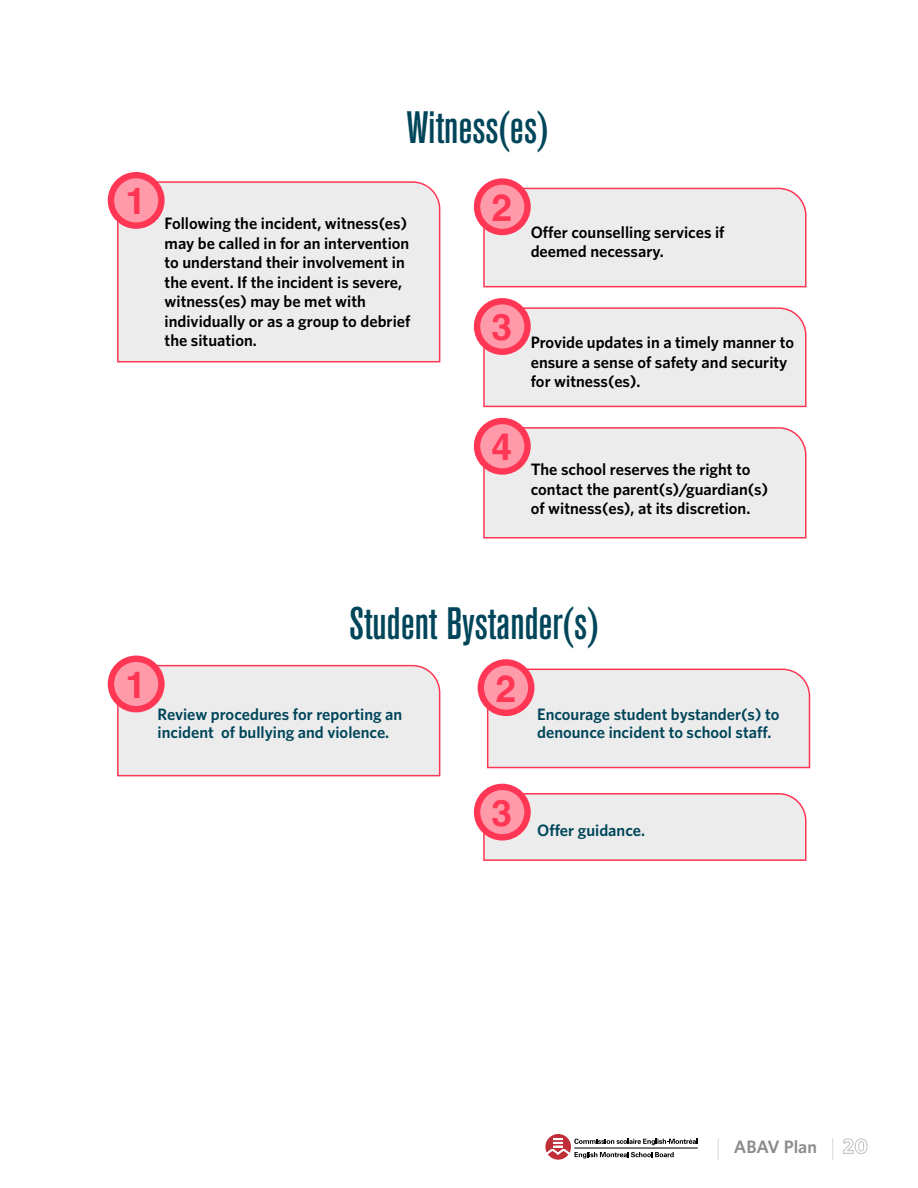
<style>
.page{position:relative;width:918px;height:1188px;background:#fff}
.page>*{position:absolute;margin:0;border:0;box-sizing:border-box;transform-origin:0 0}
.t1{font:500 condensed 45px "Akzidenz Grotesk BE";color:#00455a}
.t2{font:700 37.2px "Helvetica";color:#ff3654}
.t3{font:600 18px "Whitney";color:#8c8c8c}
.t4{font:600 16.5px/19.5px "Whitney";color:#000}
.t5{font:600 16.5px/18px "Whitney";color:#00455a}
.s1{font-weight:700;font-size:21px;color:#bfbfbf}
</style>
<div class="page">
<svg style="left:545px;top:1134px;width:153px;height:26px"></svg>
<hr style="left:574px;top:1148px;width:124px;height:1px;background:#000">
<svg style="left:718px;top:1138px;width:1px;height:22px"></svg>
<svg style="left:832px;top:1138px;width:1px;height:22px"></svg>
<div style="left:116px;top:181px;width:325px;height:182px;background:#ececec"></div>
<svg style="left:111px;top:175px;width:50px;height:51px;background:#ff8c9e"></svg>
<div style="left:108px;top:172px;width:57px;height:57px;border:6px solid #ff3654;border-radius:50%"></div>
<div style="left:482px;top:426px;width:325px;height:113px;background:#ececec"></div>
<svg style="left:477px;top:421px;width:51px;height:50px;background:#ff8c9e"></svg>
<div style="left:474px;top:418px;width:57px;height:57px;border:6px solid #ff3654;border-radius:50%"></div>
<svg style="left:482px;top:792px;width:325px;height:69px;background:#ede2e4"></svg>
<svg style="left:477px;top:787px;width:51px;height:50px;background:#ff8c9e"></svg>
<div style="left:474px;top:784px;width:57px;height:57px;border:6px solid #ff3654;border-radius:50%"></div>
<svg style="left:116px;top:664px;width:325px;height:113px;background:#ede5e6"></svg>
<div style="left:111px;top:659px;width:50px;height:50px;background:#ff9aaa;border-radius:50%"></div>
<div style="left:108px;top:656px;width:57px;height:56px;border:6px solid #ff3654;border-radius:50%"></div>
<svg style="left:482px;top:187px;width:325px;height:101px;background:#ede5e6"></svg>
<svg style="left:477px;top:182px;width:51px;height:50px;background:#ff8c9e"></svg>
<div style="left:474px;top:178px;width:57px;height:57px;border:6px solid #ff3654;border-radius:50%"></div>
<svg style="left:486px;top:668px;width:325px;height:101px;background:#ede5e6"></svg>
<div style="left:481px;top:662px;width:50px;height:51px;background:#ff9aaa;border-radius:50%"></div>
<div style="left:478px;top:659px;width:56px;height:57px;border:6px solid #ff3654;border-radius:50%"></div>
<div style="left:482px;top:307px;width:325px;height:101px;background:#ececec"></div>
<svg style="left:477px;top:301px;width:51px;height:51px;background:#ff8c9e"></svg>
<div style="left:474px;top:298px;width:57px;height:57px;border:6px solid #ff3654;border-radius:50%"></div>
<h2 class="t2" style="left:126px;top:179px;width:22px">1</h2>
<h1 class="t1" style="left:407px;top:103px;width:143px">Witness(es)</h1>
<p class="t4" style="left:165px;top:213px;width:247px">Following the incident, witness(es) may be called in for an intervention to understand their involvement in the event. If the incident is severe, witness(es) may be met with individually or as a group to debrief the situation.</p>
<h2 class="t2" style="left:492px;top:185px;width:22px">2</h2>
<p class="t4" style="left:531px;top:222px;width:195px">Offer counselling services if deemed necessary.</p>
<h2 class="t2" style="left:492px;top:305px;width:22px">3</h2>
<h2 class="t2" style="left:492px;top:424px;width:22px">4</h2>
<p class="t4" style="left:531px;top:332px;width:265px">Provide updates in a timely manner to ensure a sense of safety and security for witness(es).</p>
<p class="t4" style="left:531px;top:459px;width:239px">The school reserves the right to contact the parent(s)/guardian(s) of witness(es), at its discretion.</p>
<h2 class="t2" style="left:126px;top:662px;width:22px">1</h2>
<h1 class="t1" style="left:349px;top:599px;width:251px">Student Bystander(s)</h1>
<p class="t5" style="left:158px;top:705px;width:246px">Review procedures for reporting an incident of bullying and violence.</p>
<h2 class="t2" style="left:495px;top:666px;width:22px">2</h2>
<p class="t5" style="left:537px;top:705px;width:244px">Encourage student bystander(s) to denounce incident to school staff.</p>
<h2 class="t2" style="left:492px;top:790px;width:22px">3</h2>
<p class="t5" style="left:537px;top:820px;width:110px">Offer guidance.</p>
<p class="t3" style="left:734px;top:1134px;width:135px">ABAV Plan <span class="s1">20</span></p>
</div>
